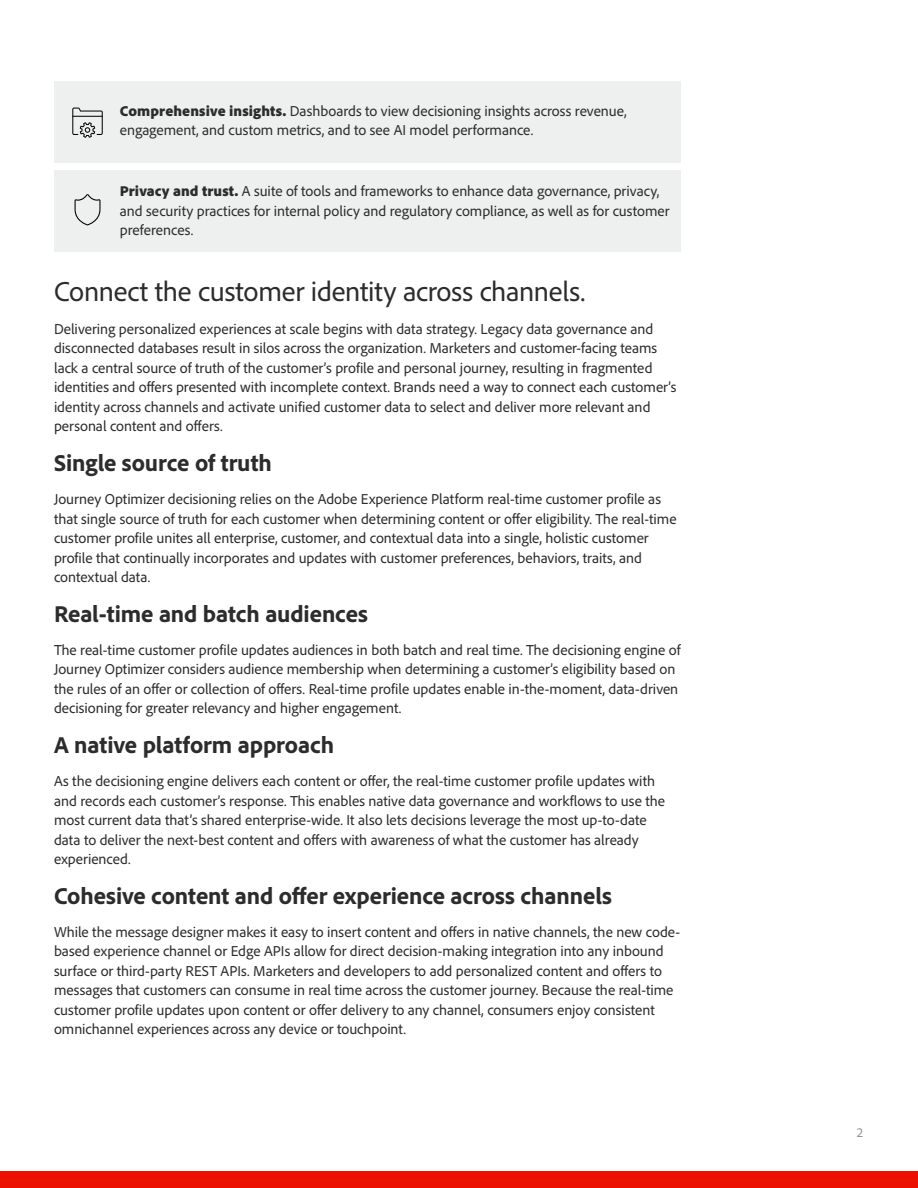
<style>
.page{position:relative;width:918px;height:1188px;background:#fff}
.page>*{position:absolute;margin:0;border:0;box-sizing:border-box;transform-origin:0 0}
.t1{font:28.5px "Adobe Clean";letter-spacing:-.01em;color:#2c2c2c}
.t2{font:800 24px "Adobe Clean";letter-spacing:-.005em;color:#2c2c2c}
.t3{font:15px/19.5px "Adobe Clean";color:#2c2c2c}
.t4{font:13.5px "Adobe Clean";color:#949598}
.s1{font-weight:900}
</style>
<div class="page">
<div style="left:0;top:1172px;width:918px;height:16px;background:#eb1000"></div>
<div style="left:54px;top:81px;width:626px;height:81px;background:#eef0ef"></div>
<svg style="left:72px;top:108px;width:31px;height:30px"></svg>
<div style="left:54px;top:171px;width:626px;height:81px;background:#eef0ef"></div>
<svg style="left:75px;top:194px;width:26px;height:31px"></svg>
<p class="t3" style="left:120px;top:100px;width:508px"><span class="s1">Comprehensive insights.</span> Dashboards to view decisioning insights across revenue, engagement, and custom metrics, and to see AI model performance.</p>
<p class="t3" style="left:120px;top:181px;width:551px"><span class="s1">Privacy and trust.</span> A suite of tools and frameworks to enhance data governance, privacy, and security practices for internal policy and regulatory compliance, as well as for customer preferences.</p>
<h1 class="t1" style="left:54px;top:273px;width:533px">Connect the customer identity across channels.</h1>
<p class="t3" style="left:54px;top:319px;width:624px">Delivering personalized experiences at scale begins with data strategy. Legacy data governance and disconnected databases result in silos across the organization. Marketers and customer-facing teams lack a central source of truth of the customer’s profile and personal journey, resulting in fragmented identities and offers presented with incomplete context. Brands need a way to connect each customer’s identity across channels and activate unified customer data to select and deliver more relevant and personal content and offers.</p>
<h2 class="t2" style="left:54px;top:447px;width:220px">Single source of truth</h2>
<p class="t3" style="left:54px;top:489px;width:624px">Journey Optimizer decisioning relies on the Adobe Experience Platform real-time customer profile as that single source of truth for each customer when determining content or offer eligibility. The real-time customer profile unites all enterprise, customer, and contextual data into a single, holistic customer profile that continually incorporates and updates with customer preferences, behaviors, traits, and contextual data.</p>
<h2 class="t2" style="left:54px;top:598px;width:316px">Real-time and batch audiences</h2>
<p class="t3" style="left:54px;top:640px;width:628px">The real-time customer profile updates audiences in both batch and real time. The decisioning engine of Journey Optimizer considers audience membership when determining a customer’s eligibility based on the rules of an offer or collection of offers. Real-time profile updates enable in-the-moment, data-driven decisioning for greater relevancy and higher engagement.</p>
<h2 class="t2" style="left:54px;top:729px;width:282px">A native platform approach</h2>
<p class="t3" style="left:54px;top:771px;width:613px">As the decisioning engine delivers each content or offer, the real-time customer profile updates with and records each customer’s response. This enables native data governance and workflows to use the most current data that’s shared enterprise-wide. It also lets decisions leverage the most up-to-date data to deliver the next-best content and offers with awareness of what the customer has already experienced.</p>
<h2 class="t2" style="left:54px;top:880px;width:559px">Cohesive content and offer experience across channels</h2>
<p class="t3" style="left:54px;top:922px;width:628px">While the message designer makes it easy to insert content and offers in native channels, the new code&shy;based experience channel or Edge APIs allow for direct decision-making integration into any inbound surface or third-party REST APIs. Marketers and developers to add personalized content and offers to messages that customers can consume in real time across the customer journey. Because the real-time customer profile updates upon content or offer delivery to any channel, consumers enjoy consistent omnichannel experiences across any device or touchpoint.</p>
<p class="t4" style="left:857px;top:1124px;width:8px">2</p>
</div>
